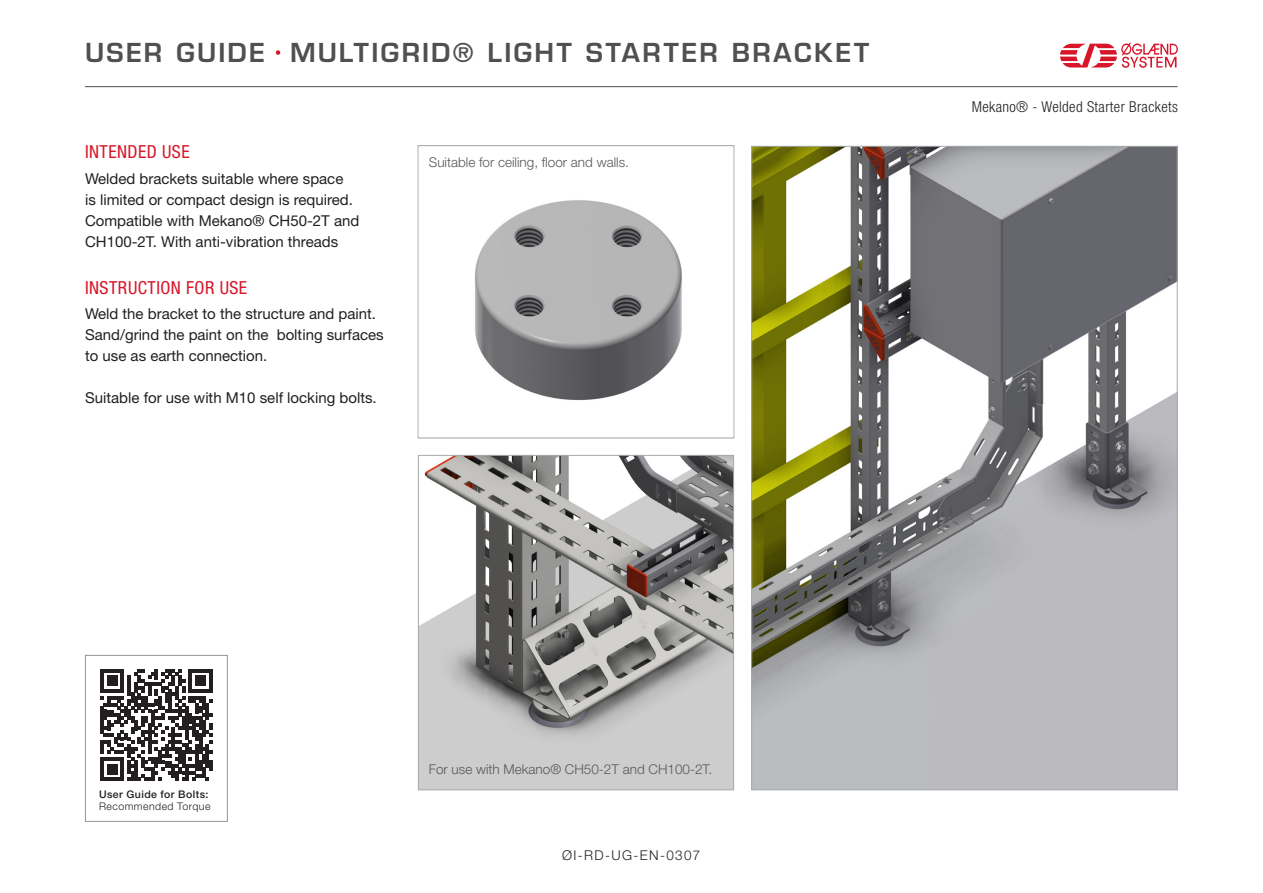
<style>
.page{position:relative;width:1263px;height:893px;background:#fff}
.page>*{position:absolute;margin:0;border:0;box-sizing:border-box;transform-origin:0 0}
.t1{font:600 25.5px "Eurostile LT Std";letter-spacing:.09em;color:#4e5051}
.t2{font:condensed 18px "Helvetica Neue LT Std";letter-spacing:.025em;color:#d71729}
.Brødtekst{font:15px/21px "Helvetica Neue LT Std";color:#231f20}
.t3{font:300 condensed 15px "Helvetica Neue LT Std";letter-spacing:.025em;color:#231f20}
.Bildetekst{font:300 13.5px "Helvetica Neue LT Std";color:#57585a}
.Nummer{font:300 13.5px "Helvetica Neue LT Std";letter-spacing:.1em;color:#231f20}
.t4{font:500 10.5px "Helvetica Neue LT Std";letter-spacing:.045em;color:#231f20}
.t5{font:300 10.5px "Helvetica Neue LT Std";letter-spacing:.045em;color:#231f20}
</style>
<div class="page">
<hr style="left:85px;top:86px;width:1092px;height:1px;background:#4e5051">
<svg style="left:1060px;top:42px;width:118px;height:26px"></svg>
<div style="left:274px;top:49px;width:8px;height:7px;background:#d71729;border-radius:50%"></div>
<div style="left:273px;top:47px;width:10px;height:11px;border:3px solid #fff;border-radius:50%"></div>
<div style="left:85px;top:655px;width:143px;height:167px;border:1px solid #939598"></div>
<svg style="left:100px;top:669px;width:112px;height:112px"></svg>
<img style="left:753px;top:148px;width:422px;height:640px">
<img style="left:474px;top:200px;width:208px;height:201px">
<div style="left:418px;top:146px;width:316px;height:292px;border:1px solid #a7aaa9"></div>
<img style="left:420px;top:457px;width:312px;height:331px">
<div style="left:418px;top:455px;width:316px;height:335px;border:1px solid #a7aaa9"></div>
<h1 class="t1" style="left:85px;top:36px;width:181px">USER GUIDE</h1>
<h2 class="t1" style="left:290px;top:36px;width:580px">MULTIGRID® LIGHT STARTER BRACKET</h2>
<h3 class="t2" style="left:85px;top:142px;width:106px">INTENDED USE</h3>
<p class="Brødtekst" style="left:85px;top:168px;width:276px">Welded brackets suitable where space<br>is limited or compact design is required.<br>Compatible with Mekano® CH50-2T and CH100-2T. With anti-vibration threads</p>
<h3 class="t2" style="left:85px;top:277px;width:164px">INSTRUCTION FOR USE</h3>
<p class="Brødtekst" style="left:85px;top:303px;width:300px">Weld the bracket to the structure and paint.<br>Sand/grind the paint on the bolting surfaces to use as earth connection.</p>
<p class="Brødtekst" style="left:85px;top:387px;width:293px">Suitable for use with M10 self locking bolts.</p>
<p class="Bildetekst" style="left:429px;top:154px;width:202px">Suitable for ceiling, floor and walls.</p>
<p class="t3" style="left:972px;top:98px;width:208px">Mekano® - Welded Starter Brackets</p>
<p class="t4" style="left:99px;top:788px;width:111px">User Guide for Bolts:</p>
<p class="t5" style="left:99px;top:800px;width:113px">Recommended Torque</p>
<p class="Bildetekst" style="left:429px;top:761px;width:285px">For use with Mekano® CH50-2T and CH100-2T.</p>
<p class="Nummer" style="left:562px;top:847px;width:140px">ØI-RD-UG-EN-0307</p>
</div>
